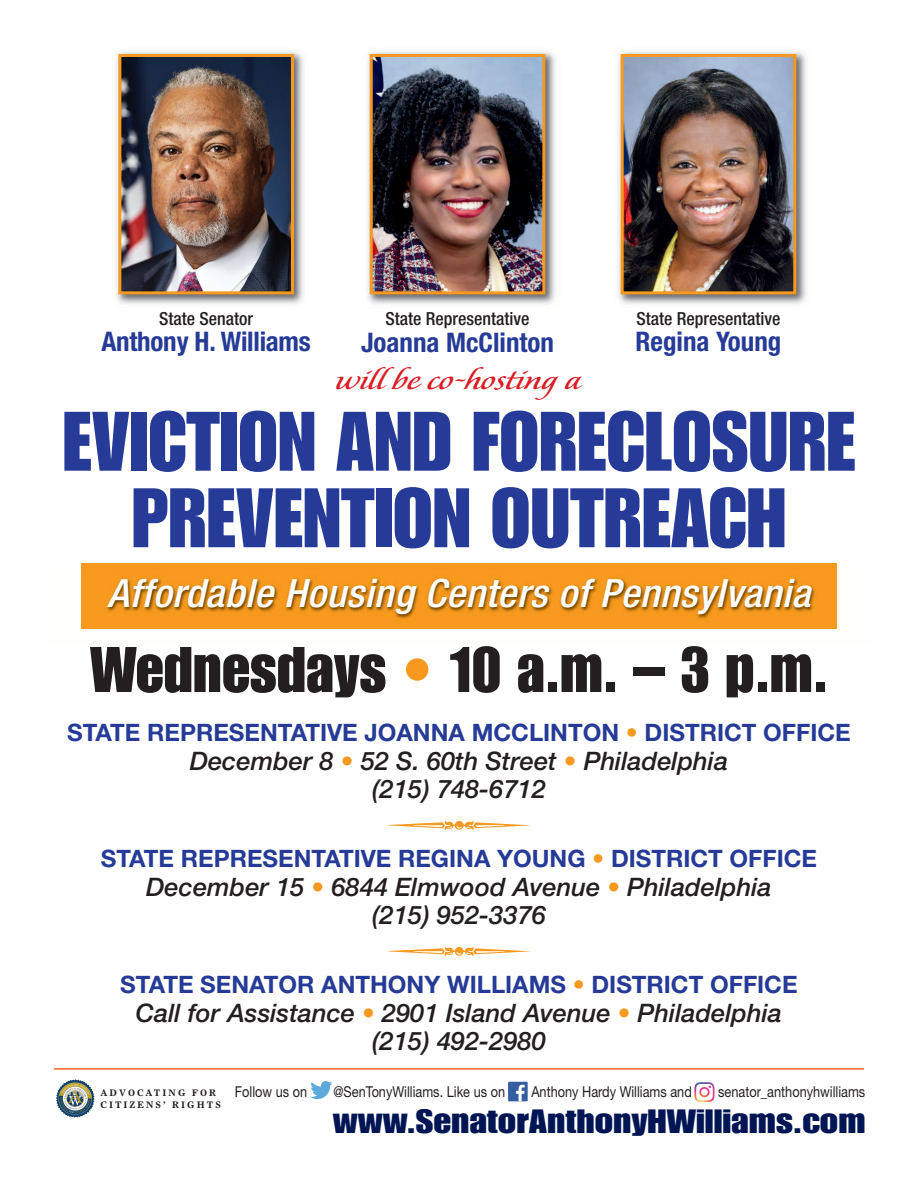
<style>
.page{position:relative;width:918px;height:1188px;background:#fff}
.page>*{position:absolute;margin:0;border:0;box-sizing:border-box;transform-origin:0 0}
.t1{font:82.5px/76.5px "Impact";color:#253b97;text-align:center}
.t2{font:63px "Impact";color:#231f20}
.t3{font:italic 500 condensed 39px "Helvetica Neue";letter-spacing:.01em;color:#fff;scale:1.05 1}
.t4{font:34.5px "Florens LP";color:#dd1c23;scale:1.18 1}
.t5{font:33px "Impact";color:#001654;scale:1.2 1}
.t6{font:700 condensed 27px "Helvetica Neue";color:#253b97}
.t7{font:italic 500 25.5px/28.5px "Helvetica Neue";color:#231f20;text-align:center}
.t8{font:700 24px "Helvetica Neue";color:#253b97}
.t9{font:500 condensed 18px "Helvetica Neue";color:#231f20}
.t10{font:15px "Helvetica Neue";color:#231f20;scale:.85 1}
.t11{font:700 9px "Olympian";letter-spacing:.225em;color:#231f20}
.s1{color:#f7981f}
.s2{font-family:"Helvetica Neue";font-weight:400;font-size:15px}
</style>
<div class="page">
<div style="left:81px;top:563px;width:756px;height:65px;background:#f7981f"></div>
<img style="left:116px;top:51px;width:188px;height:253px">
<img style="left:122px;top:58px;width:168px;height:232px">
<div style="left:118px;top:54px;width:176px;height:240px;border:3px solid #f7981f"></div>
<img style="left:367px;top:51px;width:188px;height:253px">
<img style="left:374px;top:58px;width:167px;height:232px">
<div style="left:370px;top:54px;width:175px;height:240px;border:3px solid #f7981f"></div>
<img style="left:618px;top:51px;width:188px;height:253px">
<img style="left:625px;top:58px;width:167px;height:232px">
<div style="left:621px;top:54px;width:175px;height:240px;border:3px solid #f7981f"></div>
<svg style="left:310px;top:1081px;width:22px;height:18px"></svg>
<div style="left:508px;top:1082px;width:20px;height:19px;background:#355ea1"></div>
<svg style="left:516px;top:1085px;width:9px;height:16px"></svg>
<img style="left:694px;top:1082px;width:21px;height:20px">
<hr style="left:54px;top:1068px;width:810px;height:2px;background:#f26224">
<img style="left:81px;top:628px;width:756px;height:1px">
<img style="left:107px;top:578px;width:708px;height:41px">
<p class="t9" style="left:159px;top:312px;width:96px">State Senator</p>
<p class="t6" style="left:102px;top:332px;width:211px">Anthony H. Williams</p>
<p class="t9" style="left:386px;top:312px;width:145px">State Representative</p>
<p class="t6" style="left:361px;top:333px;width:194px">Joanna McClinton</p>
<h3 class="t4" style="left:337px;top:367px;width:209px">will be co-hosting a</h3>
<p class="t9" style="left:637px;top:312px;width:145px">State Representative</p>
<p class="t6" style="left:636px;top:332px;width:147px">Regina Young</p>
<h1 class="t1" style="left:63px;top:407px;width:794px">EVICTION AND FORECLOSURE<br>PREVENTION OUTREACH</h1>
<h3 class="t3" style="left:108px;top:579px;width:678px">Affordable Housing Centers of Pennsylvania</h3>
<h2 class="t2" style="left:90px;top:647px;width:739px">Wednesdays <span class="s1">•</span> 10 a.m. – 3 p.m.</h2>
<p class="t8" style="left:67px;top:724px;width:785px">STATE REPRESENTATIVE JOANNA MCCLINTON <span class="s1">•</span> DISTRICT OFFICE</p>
<p class="t7" style="left:190px;top:749px;width:540px">December 8 <span class="s1">•</span> 52 S. 60th Street <span class="s1">•</span> Philadelphia</p>
<p class="t7" style="left:372px;top:778px;width:175px">(215) 748-6712</p>
<p class="t8" style="left:101px;top:850px;width:718px">STATE REPRESENTATIVE REGINA YOUNG <span class="s1">•</span> DISTRICT OFFICE</p>
<p class="t7" style="left:146px;top:875px;width:627px">December 15 <span class="s1">•</span> 6844 Elmwood Avenue <span class="s1">•</span> Philadelphia</p>
<p class="t7" style="left:372px;top:904px;width:175px">(215) 952-3376</p>
<p class="t8" style="left:120px;top:976px;width:679px">STATE SENATOR ANTHONY WILLIAMS <span class="s1">•</span> DISTRICT OFFICE</p>
<p class="t7" style="left:136px;top:1001px;width:648px">Call for Assistance <span class="s1">•</span> 2901 Island Avenue <span class="s1">•</span> Philadelphia (215) 492-2980</p>
<p class="t11" style="left:100px;top:1089px;width:208px">ADVOCATING FOR <span class="s2">Follow us on</span></p>
<p class="t10" style="left:333px;top:1086px;width:204px">@SenTonyWilliams. Like us on</p>
<p class="t10" style="left:531px;top:1086px;width:190px">Anthony Hardy Williams and</p>
<p class="t10" style="left:718px;top:1086px;width:175px">senator_anthonyhwilliams</p>
<p class="t11" style="left:100px;top:1101px;width:122px">CITIZENS’ RIGHTS</p>
<p class="t5" style="left:333px;top:1110px;width:445px">www.SenatorAnthonyHWilliams.com</p>
</div>
